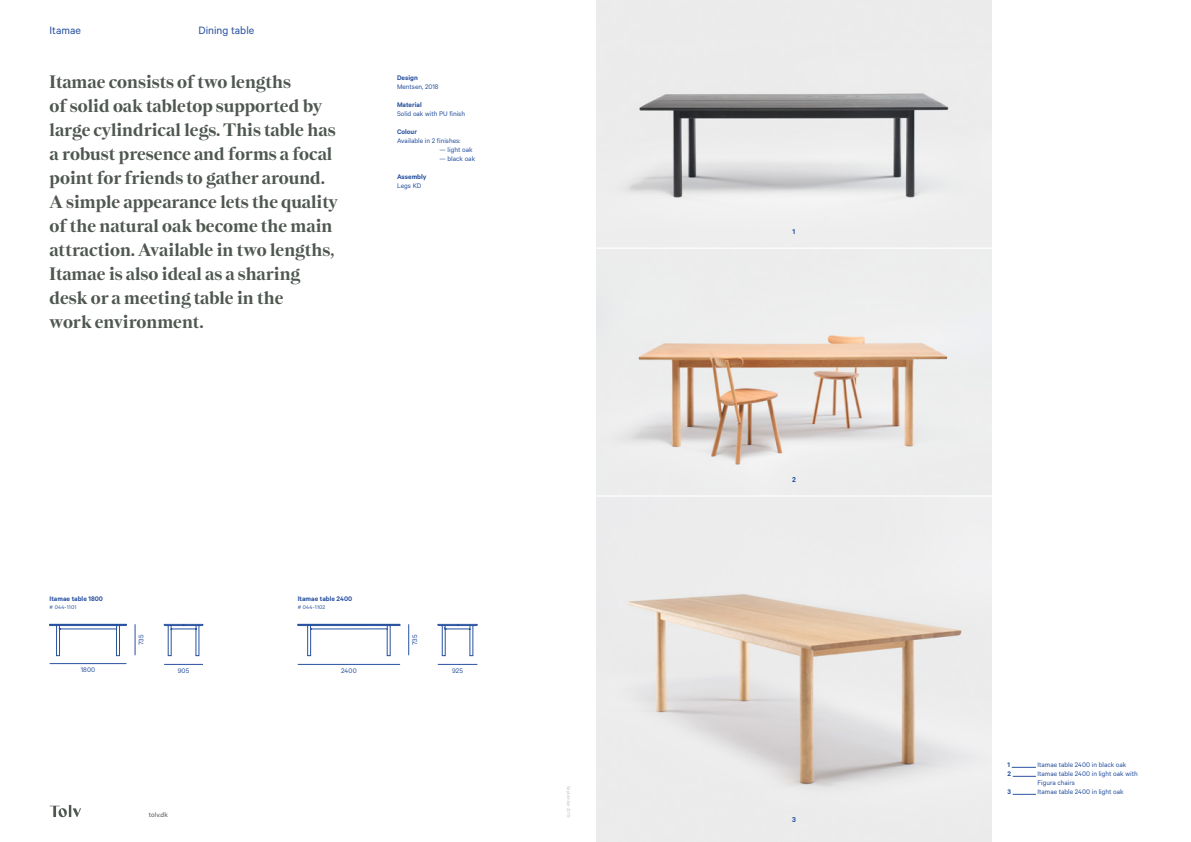
<style>
.page{position:relative;width:1191px;height:842px;background:#fff}
.page>*{position:absolute;margin:0;border:0;box-sizing:border-box;transform-origin:0 0}
.t1{font:700 18px/24px "Nantes";color:#4f5750}
.t2{font:12px "Calibre";color:#2852a0}
.t3{font:600 8px "Calibre";color:#2852a0}
.t4{font:7.5px/9px "Calibre";color:#2852a0}
.t5{font:600 7.5px "Calibre";color:#2852a0}
.t6{font:7.5px "Calibre";color:#4f5750}
.t7{font:6px "Calibre";letter-spacing:.03em;color:#2852a0}
.t8{font:5px "Calibre";color:#c4c3c0}
</style>
<div class="page">
<svg style="left:50px;top:805px;width:31px;height:12px"></svg>
<img style="left:597px;top:250px;width:393px;height:244px">
<div style="left:595px;top:248px;width:397px;height:248px;border:1px solid #fff"></div>
<svg style="left:596px;top:497px;width:396px;height:345px"></svg>
<svg style="left:596px;top:0;width:396px;height:248px"></svg>
<svg style="left:1011px;top:767px;width:25px;height:1px"></svg>
<svg style="left:1012px;top:776px;width:24px;height:1px"></svg>
<svg style="left:1012px;top:794px;width:24px;height:1px"></svg>
<hr style="left:50px;top:663px;width:76px;height:1px;background:#2852a0">
<hr style="left:135px;top:624px;width:1px;height:31px;background:#2852a0">
<svg style="left:49px;top:624px;width:78px;height:32px"></svg>
<hr style="left:164px;top:664px;width:39px;height:1px;background:#2852a0">
<svg style="left:164px;top:624px;width:39px;height:32px"></svg>
<hr style="left:298px;top:664px;width:102px;height:1px;background:#2852a0">
<hr style="left:408px;top:624px;width:1px;height:31px;background:#2852a0">
<svg style="left:298px;top:624px;width:102px;height:32px"></svg>
<hr style="left:438px;top:664px;width:39px;height:1px;background:#2852a0">
<svg style="left:437px;top:624px;width:40px;height:32px"></svg>
<p class="t2" style="left:50px;top:23px;width:33px">Itamae</p>
<p class="t2" style="left:198px;top:23px;width:57px">Dining table</p>
<p class="t1" style="left:50px;top:70px;width:290px">Itamae consists of two lengths<br>of solid oak tabletop supported by large cylindrical legs. This table has a robust presence and forms a focal point for friends to gather around.<br>A simple appearance lets the quality of the natural oak become the main attraction. Available in two lengths,<br>Itamae is also ideal as a sharing desk or a meeting table in the<br>work environment.</p>
<p class="t5" style="left:397px;top:73px;width:22px">Design</p>
<p class="t4" style="left:397px;top:82px;width:43px">Mentsen, 2018</p>
<p class="t5" style="left:397px;top:100px;width:26px">Material</p>
<p class="t4" style="left:397px;top:109px;width:70px">Solid oak with PU finish</p>
<p class="t5" style="left:397px;top:127px;width:21px">Colour</p>
<p class="t4" style="left:397px;top:136px;width:65px">Available in 2 finishes:</p>
<p class="t4" style="left:439px;top:145px;width:35px">— light oak</p>
<p class="t4" style="left:439px;top:154px;width:37px">— black oak</p>
<p class="t5" style="left:397px;top:172px;width:31px">Assembly</p>
<p class="t4" style="left:397px;top:181px;width:26px">Legs KD</p>
<p class="t5" style="left:50px;top:594px;width:55px">Itamae table 1800</p>
<p class="t7" style="left:50px;top:604px;width:28px"># 044-1101</p>
<p class="t4" style="left:81px;top:665px;width:16px">1800</p>
<p class="t4" style="left:137px;top:645px;width:12px;rotate:-90deg">735</p>
<p class="t4" style="left:178px;top:666px;width:13px">905</p>
<p class="t6" style="left:149px;top:810px;width:20px">tolv.dk</p>
<p class="t5" style="left:298px;top:594px;width:56px">Itamae table 2400</p>
<p class="t7" style="left:298px;top:604px;width:29px"># 044-1102</p>
<p class="t4" style="left:341px;top:666px;width:17px">2400</p>
<p class="t4" style="left:410px;top:645px;width:12px;rotate:-90deg">735</p>
<p class="t4" style="left:452px;top:666px;width:13px">925</p>
<p class="t8" style="left:571px;top:786px;width:33px;rotate:90deg">September 2019</p>
<p class="t3" style="left:792px;top:226px;width:4px">1</p>
<p class="t3" style="left:792px;top:475px;width:5px">2</p>
<p class="t3" style="left:792px;top:815px;width:5px">3</p>
<p class="t5" style="left:1007px;top:760px;width:4px">1</p>
<p class="t4" style="left:1037px;top:760px;width:90px">Itamae table 2400 in black oak</p>
<p class="t5" style="left:1007px;top:769px;width:5px">2</p>
<p class="t4" style="left:1037px;top:769px;width:102px">Itamae table 2400 in light oak with<br>Figura chairs</p>
<p class="t5" style="left:1007px;top:787px;width:5px">3</p>
<p class="t4" style="left:1037px;top:787px;width:88px">Itamae table 2400 in light oak</p>
</div>
